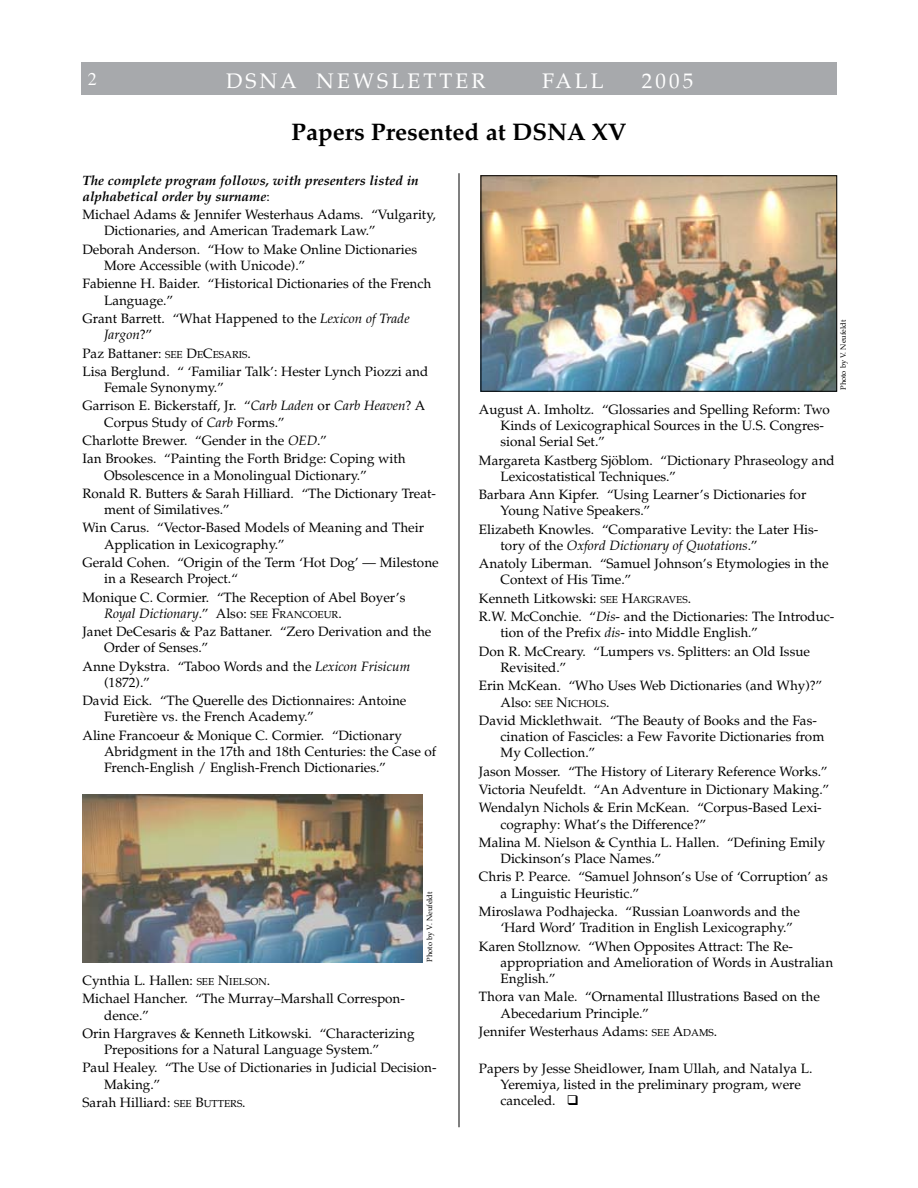
<style>
.page{position:relative;width:918px;height:1188px;background:#fff}
.page>*{position:absolute;margin:0;border:0;box-sizing:border-box;transform-origin:0 0}
.t1{font:700 24px "Palatino";color:#000}
.t2{font:21px "Palatino";letter-spacing:.15em;color:#fff}
.t3{font:13.5px/18.3px "Palatino";color:#000}
.t4{font:italic 700 13.5px/15.8px "Palatino";color:#000}
.t5{font:10.2px "Palatino";color:#000}
.t6{font:7.5px "Palatino";color:#000}
.s1{font-weight:400;font-style:normal}
.s2{font-style:italic}
.s3{font-size:10.2px}
.s4{font-size:13.5px}
</style>
<div class="page">
<div style="left:81px;top:62px;width:756px;height:32px;background:#a7a9ac"></div>
<hr style="left:459px;top:173px;width:1px;height:954px;background:#000">
<img style="left:483px;top:178px;width:352px;height:211px">
<img style="left:83px;top:794px;width:340px;height:169px">
<h2 class="t2" style="left:226px;top:68px;width:261px">DSNA NEWSLETTER</h2>
<h2 class="t2" style="left:542px;top:68px;width:63px">FALL</h2>
<h2 class="t2" style="left:642px;top:68px;width:53px">2005</h2>
<h1 class="t1" style="left:291px;top:116px;width:337px">Papers Presented at DSNA XV</h1>
<p class="t4" style="left:82px;top:173px;width:338px">The complete program follows, with presenters listed in alphabetical order by surname<span class="s1">:</span></p>
<p class="t3" style="left:104px;top:207px;width:333px;line-height:16.2px;text-indent:-22px">Michael Adams &amp; Jennifer Westerhaus Adams. “Vulgarity,<br>Dictionaries, and American Trademark Law.”</p>
<p class="t3" style="left:104px;top:241px;width:314px;line-height:16.2px;text-indent:-22px">Deborah Anderson. “How to Make Online Dictionaries<br>More Accessible (with Unicode).”</p>
<p class="t3" style="left:104px;top:276px;width:329px;line-height:16.2px;text-indent:-22px">Fabienne H. Baider. “Historical Dictionaries of the French<br>Language.”</p>
<p class="t3" style="left:104px;top:311px;width:307px;line-height:16.2px;text-indent:-22px">Grant Barrett. “What Happened to the <span class="s2">Lexicon of Trade<br>Jargon</span>?”</p>
<p class="t3" style="left:82px;top:344px;width:347px">Paz Battaner: <span class="s3">see</span> D<span class="s3">e</span>C<span class="s3">esaris</span>.<br>Lisa Berglund. “ ‘Familiar Talk’: Hester Lynch Piozzi and</p>
<p class="t3" style="left:82px;top:379px;width:344px;text-indent:22px">Female Synonymy.”<br>Garrison E. Bickerstaff, Jr. “<span class="s2">Carb Laden</span> or <span class="s2">Carb Heaven</span>? A</p>
<p class="t3" style="left:82px;top:413px;width:325px;text-indent:22px">Corpus Study of <span class="s2">Carb</span> Forms.”<br>Charlotte Brewer. “Gender in the <span class="s2">OED</span>.”<br>Ian Brookes. “Painting the Forth Bridge: Coping with</p>
<p class="t3" style="left:82px;top:466px;width:355px;text-indent:22px">Obsolescence in a Monolingual Dictionary.”<br>Ronald R. Butters &amp; Sarah Hilliard. “The Dictionary Treat-</p>
<p class="t3" style="left:82px;top:501px;width:343px;text-indent:22px">ment of Similatives.”<br>Win Carus. “Vector-Based Models of Meaning and Their</p>
<p class="t3" style="left:82px;top:535px;width:358px;text-indent:22px">Application in Lexicography.”<br>Gerald Cohen. “Origin of the Term ‘Hot Dog’ — Milestone</p>
<p class="t3" style="left:82px;top:570px;width:325px;text-indent:22px">in a Research Project.“<br>Monique C. Cormier. “The Reception of Abel Boyer’s</p>
<p class="t3" style="left:82px;top:604px;width:350px;text-indent:22px"><span class="s2">Royal Dictionary</span>.” Also: <span class="s3">see</span> F<span class="s3">rancoeur</span>.<br>Janet DeCesaris &amp; Paz Battaner. “Zero Derivation and the</p>
<p class="t3" style="left:82px;top:639px;width:329px;text-indent:22px">Order of Senses.”<br>Anne Dykstra. “Taboo Words and the <span class="s2">Lexicon Frisicum</span></p>
<p class="t3" style="left:82px;top:673px;width:325px;text-indent:22px">(1872).”<br>David Eick. “The Querelle des Dictionnaires: Antoine</p>
<p class="t3" style="left:82px;top:708px;width:321px;text-indent:22px">Furetière vs. the French Academy.”<br>Aline Francoeur &amp; Monique C. Cormier. “Dictionary</p>
<p class="t3" style="left:104px;top:744px;width:334px;line-height:16.2px">Abridgment in the 17th and 18th Centuries: the Case of<br>French-English / English-French Dictionaries.”</p>
<p class="t6" style="left:425px;top:962px;width:72px;rotate:-90deg">Photo by V. Neufeldt</p>
<p class="t3" style="left:82px;top:972px;width:324px">Cynthia L. Hallen: <span class="s3">see</span> N<span class="s3">ielson</span>.<br>Michael Hancher. “The Murray–Marshall Correspon-</p>
<p class="t3" style="left:82px;top:1006px;width:334px;text-indent:22px">dence.”<br>Orin Hargraves &amp; Kenneth Litkowski. “Characterizing</p>
<p class="t3" style="left:82px;top:1041px;width:356px;text-indent:22px">Prepositions for a Natural Language System.”<br>Paul Healey. “The Use of Dictionaries in Judicial Decision-</p>
<p class="t3" style="left:82px;top:1075px;width:165px;text-indent:22px">Making.”<br>Sarah Hilliard: <span class="s3">see</span> B<span class="s3">utters</span>.</p>
<p class="t6" style="left:839px;top:390px;width:72px;rotate:-90deg">Photo by V. Neufeldt</p>
<p class="t3" style="left:501px;top:401px;width:331px;line-height:16.2px;text-indent:-22px">August A. Imholtz. “Glossaries and Spelling Reform: Two<br>Kinds of Lexicographical Sources in the U.S. Congres&shy;sional Serial Set.”</p>
<p class="t3" style="left:501px;top:452px;width:336px;line-height:16.2px;text-indent:-22px">Margareta Kastberg Sjöblom. “Dictionary Phraseology and<br>Lexicostatistical Techniques.”</p>
<p class="t3" style="left:501px;top:487px;width:307px;line-height:16.2px;text-indent:-22px">Barbara Ann Kipfer. “Using Learner’s Dictionaries for<br>Young Native Speakers.”</p>
<p class="t3" style="left:501px;top:521px;width:319px;line-height:16.2px;text-indent:-22px">Elizabeth Knowles. “Comparative Levity: the Later His&shy;tory of the <span class="s2">Oxford Dictionary of Quotations</span>.”</p>
<p class="t3" style="left:501px;top:556px;width:329px;line-height:16.2px;text-indent:-22px">Anatoly Liberman. “Samuel Johnson’s Etymologies in the<br>Context of His Time.”</p>
<p class="t3" style="left:479px;top:589px;width:357px">Kenneth Litkowski: <span class="s3">see</span> H<span class="s3">argraves</span>.<br>R.W. McConchie. “<span class="s2">Dis</span>- and the Dictionaries: The Introduc-</p>
<p class="t3" style="left:479px;top:624px;width:333px;text-indent:22px">tion of the Prefix <span class="s2">dis</span>- into Middle English.”<br>Don R. McCreary. “Lumpers vs. Splitters: an Old Issue</p>
<p class="t3" style="left:479px;top:658px;width:345px;text-indent:22px">Revisited.”<br>Erin McKean. “Who Uses Web Dictionaries (and Why)?”</p>
<p class="t5" style="left:501px;top:697px;width:111px"><span class="s4">Also:</span> see <span class="s4">N</span>ichols<span class="s4">.</span></p>
<p class="t3" style="left:501px;top:712px;width:325px;line-height:16.2px;text-indent:-22px">David Micklethwait. “The Beauty of Books and the Fas&shy;cination of Fascicles: a Few Favorite Dictionaries from<br>My Collection.”</p>
<p class="t3" style="left:479px;top:762px;width:352px">Jason Mosser. “The History of Literary Reference Works.”<br>Victoria Neufeldt. “An Adventure in Dictionary Making.”<br>Wendalyn Nichols &amp; Erin McKean. “Corpus-Based Lexi-</p>
<p class="t3" style="left:479px;top:815px;width:348px;text-indent:22px">cography: What’s the Difference?”<br>Malina M. Nielson &amp; Cynthia L. Hallen. “Defining Emily</p>
<p class="t3" style="left:479px;top:850px;width:350px;text-indent:22px">Dickinson’s Place Names.”<br>Chris P. Pearce. “Samuel Johnson’s Use of ‘Corruption’ as</p>
<p class="t3" style="left:479px;top:884px;width:322px;text-indent:22px">a Linguistic Heuristic.”<br>Miroslawa Podhajecka. “Russian Loanwords and the</p>
<p class="t3" style="left:479px;top:919px;width:316px;text-align:right">‘Hard Word’ Tradition in English Lexicography.”<br>Karen Stollznow. “When Opposites Attract: The Re-</p>
<p class="t3" style="left:501px;top:954px;width:334px;line-height:16.2px">appropriation and Amelioration of Words in Australian<br>English.”</p>
<p class="t3" style="left:501px;top:989px;width:321px;line-height:16.2px;text-indent:-22px">Thora van Male. “Ornamental Illustrations Based on the<br>Abecedarium Principle.”</p>
<p class="t3" style="left:479px;top:1022px;width:240px">Jennifer Westerhaus Adams: <span class="s3">see</span> A<span class="s3">dams</span>.</p>
<p class="t3" style="left:501px;top:1060px;width:314px;line-height:16.2px;text-indent:-22px">Papers by Jesse Sheidlower, Inam Ullah, and Natalya L.<br>Yeremiya, listed in the preliminary program, were canceled. ❑</p>
</div>
